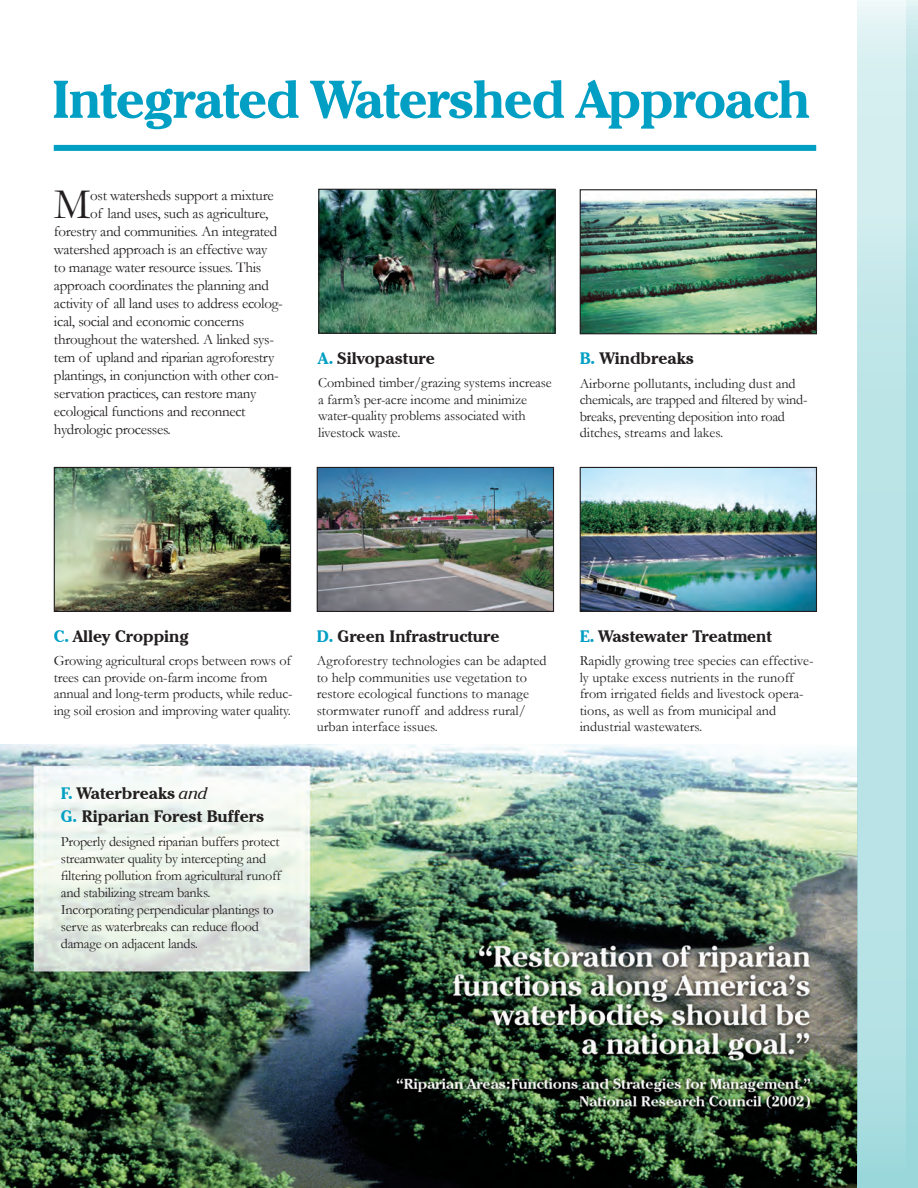
<style>
.page{position:relative;width:918px;height:1188px;background:#fff}
.page>*{position:absolute;margin:0;border:0;box-sizing:border-box;transform-origin:0 0}
.t1{font:700 52.5px "Cheltenham IT Cby BT";letter-spacing:-.025em;color:#009fc3}
.t2{font:43.8px "Garamond";color:#231f20}
.t3{font:700 16.5px "Cheltenham IT Cby BT";color:#231f20}
.t4{font:15px/18px "Garamond";letter-spacing:-.02em;color:#231f20}
.t5{font:14.25px/16.5px "Garamond";letter-spacing:-.01em;color:#231f20}
.s1{color:#009fc3}
.s2{font-weight:400;font-style:italic}
</style>
<div class="page">
<div style="left:54px;top:145px;width:762px;height:6px;background:#009fc3"></div>
<img style="left:0;top:745px;width:858px;height:443px">
<img style="left:320px;top:191px;width:234px;height:141px">
<div style="left:318px;top:189px;width:238px;height:145px;border:1px solid #231f20"></div>
<img style="left:582px;top:191px;width:233px;height:141px">
<div style="left:580px;top:189px;width:237px;height:145px;border:1px solid #231f20"></div>
<img style="left:319px;top:469px;width:233px;height:141px">
<div style="left:317px;top:467px;width:237px;height:145px;border:1px solid #231f20"></div>
<img style="left:582px;top:469px;width:233px;height:141px">
<div style="left:580px;top:467px;width:237px;height:145px;border:1px solid #231f20"></div>
<img style="left:56px;top:469px;width:233px;height:141px">
<div style="left:54px;top:467px;width:237px;height:145px;border:1px solid #231f20"></div>
<svg style="left:858px;top:0;width:48px;height:1188px;background:#bee5e7"></svg>
<svg style="left:906px;top:0;width:12px;height:1188px;background:#a8dce0"></svg>
<p class="t1" style="left:52px;top:67px;width:760px">Integrated Watershed Approach</p>
<p class="t2" style="left:54px;top:174px;width:38px">M</p>
<p class="t4" style="left:90px;top:185px;width:185px">ost watersheds support a mixture</p>
<p class="t4" style="left:90px;top:203px;width:180px">of land uses, such as agriculture,</p>
<p class="t4" style="left:54px;top:221px;width:225px">forestry and communities. An integrated</p>
<p class="t4" style="left:54px;top:239px;width:215px">watershed approach is an effective way</p>
<p class="t4" style="left:54px;top:257px;width:209px">to manage water resource issues. This</p>
<p class="t4" style="left:54px;top:275px;width:230px">approach coordinates the planning and activity of all land uses to address ecolog-</p>
<p class="t4" style="left:54px;top:311px;width:192px">ical, social and economic concerns</p>
<p class="t4" style="left:54px;top:329px;width:222px">throughout the watershed. A linked sys-</p>
<p class="t4" style="left:54px;top:347px;width:227px">tem of upland and riparian agroforestry plantings, in conjunction with other con-</p>
<p class="t4" style="left:54px;top:383px;width:204px">servation practices, can restore many</p>
<p class="t4" style="left:54px;top:401px;width:193px">ecological functions and reconnect</p>
<p class="t4" style="left:54px;top:419px;width:118px">hydrologic processes.</p>
<p class="t3" style="left:318px;top:348px;width:118px"><span class="s1">A.</span> Silvopasture</p>
<p class="t5" style="left:318px;top:374px;width:235px">Combined timber/grazing systems increase a farm’s per-acre income and minimize water-quality problems associated with livestock waste.</p>
<p class="t3" style="left:580px;top:348px;width:116px"><span class="s1">B.</span> Windbreaks</p>
<p class="t5" style="left:580px;top:374px;width:229px">Airborne pollutants, including dust and chemicals, are trapped and filtered by wind&shy;breaks, preventing deposition into road</p>
<p class="t5" style="left:580px;top:424px;width:145px">ditches, streams and lakes.</p>
<p class="t3" style="left:54px;top:626px;width:137px"><span class="s1">C.</span> Alley Cropping</p>
<p class="t5" style="left:54px;top:652px;width:239px">Growing agricultural crops between rows of trees can provide on-farm income from</p>
<p class="t5" style="left:54px;top:685px;width:240px">annual and long-term products, while reduc&shy;ing soil erosion and improving water quality.</p>
<p class="t3" style="left:61px;top:783px;width:148px"><span class="s1">F.</span> Waterbreaks <span class="s2">and</span></p>
<p class="t3" style="left:61px;top:806px;width:205px"><span class="s1">G.</span> Riparian Forest Buffers</p>
<p class="t5" style="left:61px;top:832px;width:222px;line-height:17.1px">Properly designed riparian buffers protect streamwater quality by intercepting and filtering pollution from agricultural runoff and stabilizing stream banks.</p>
<p class="t5" style="left:61px;top:901px;width:215px">Incorporating perpendicular plantings to</p>
<p class="t5" style="left:61px;top:918px;width:200px">serve as waterbreaks can reduce flood</p>
<p class="t5" style="left:61px;top:935px;width:139px">damage on adjacent lands.</p>
<p class="t3" style="left:317px;top:626px;width:184px"><span class="s1">D.</span> Green Infrastructure</p>
<p class="t5" style="left:317px;top:652px;width:232px">Agroforestry technologies can be adapted</p>
<p class="t5" style="left:317px;top:669px;width:214px">to help communities use vegetation to restore ecological functions to manage stormwater runoff and address rural/</p>
<p class="t5" style="left:317px;top:718px;width:123px">urban interface issues.</p>
<p class="t3" style="left:580px;top:626px;width:194px"><span class="s1">E.</span> Wastewater Treatment</p>
<p class="t5" style="left:580px;top:652px;width:235px">Rapidly growing tree species can effective-</p>
<p class="t5" style="left:580px;top:669px;width:216px">ly uptake excess nutrients in the runoff</p>
<p class="t5" style="left:580px;top:685px;width:226px">from irrigated fields and livestock opera-</p>
<p class="t5" style="left:580px;top:702px;width:198px">tions, as well as from municipal and</p>
<p class="t5" style="left:580px;top:718px;width:124px">industrial wastewaters.</p>
</div>
